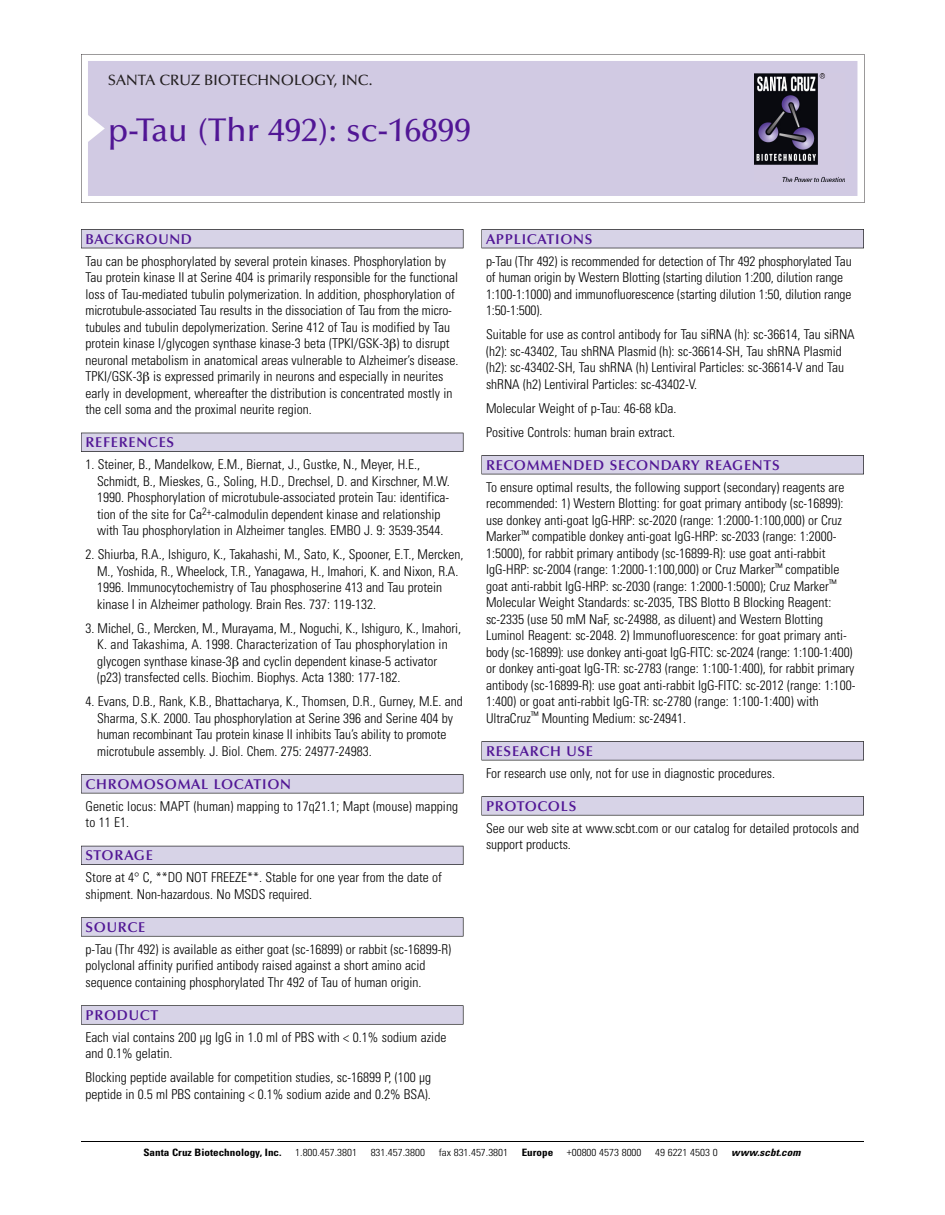
<style>
.page{position:relative;width:945px;height:1215px;background:#fff}
.page>*{position:absolute;margin:0;border:0;box-sizing:border-box;transform-origin:0 0}
.t1{font:500 33px "Optima";color:#511695}
.t2{font:500 15px "Optima";color:#231f20}
.t3{font:600 14.25px "Optima";letter-spacing:.05em;color:#511695}
.t4{font:300 condensed 13.5px/16.5px "Univers";color:#000}
.t5{font:300 condensed 10.2px "Univers";color:#000;scale:1.1 1}
.t6{font:700 condensed 10.2px "Univers";color:#000;scale:1.1 1}
.t7{font:italic 700 condensed 10.2px "Univers";letter-spacing:.005em;color:#000;scale:1.1 1}
</style>
<div class="page">
<svg style="left:81px;top:54px;width:783px;height:149px"></svg>
<div style="left:88px;top:61px;width:769px;height:135px;background:#d1cae3"></div>
<img style="left:755px;top:74px;width:90px;height:108px">
<div style="left:81px;top:229px;width:382px;height:19px;background:#525156"></div>
<div style="left:81px;top:230px;width:382px;height:18px;background:#d7d3e7"></div>
<div style="left:81px;top:433px;width:382px;height:19px;background:#515055"></div>
<div style="left:81px;top:433px;width:382px;height:18px;background:#d7d3e7"></div>
<div style="left:81px;top:774px;width:382px;height:19px;background:#545357"></div>
<div style="left:81px;top:775px;width:382px;height:18px;background:#d7d3e7"></div>
<div style="left:81px;top:846px;width:382px;height:19px;background:#54535a"></div>
<div style="left:81px;top:846px;width:382px;height:18px;background:#d7d3e7"></div>
<svg style="left:81px;top:917px;width:382px;height:20px"></svg>
<div style="left:81px;top:918px;width:382px;height:18px;background:#d7d3e7"></div>
<div style="left:81px;top:1005px;width:382px;height:20px;background:#666667"></div>
<div style="left:81px;top:1006px;width:382px;height:18px;background:#d7d3e7"></div>
<div style="left:482px;top:229px;width:382px;height:19px;background:#525156"></div>
<div style="left:482px;top:230px;width:381px;height:18px;background:#d7d3e7"></div>
<div style="left:482px;top:455px;width:382px;height:19px;background:#525155"></div>
<div style="left:482px;top:456px;width:381px;height:18px;background:#d7d3e7"></div>
<div style="left:482px;top:741px;width:382px;height:19px;background:#545357"></div>
<div style="left:482px;top:742px;width:381px;height:18px;background:#d7d3e7"></div>
<div style="left:482px;top:796px;width:382px;height:19px;background:#575759"></div>
<div style="left:482px;top:797px;width:381px;height:18px;background:#d7d3e7"></div>
<hr style="left:81px;top:1141px;width:783px;height:1px;background:#000">
<p class="t2" style="left:108px;top:74px;width:266px">SANTA CRUZ BIOTECHNOLOGY, INC.</p>
<h1 class="t1" style="left:108px;top:117px;width:364px">p-Tau (Thr 492): sc-16899</h1>
<p class="t3" style="left:86px;top:233px;width:108px">BACKGROUND</p>
<p class="t4" style="left:86px;top:254px;width:374px">Tau can be phosphorylated by several protein kinases. Phosphorylation by Tau protein kinase II at Serine 404 is primarily responsible for the functional loss of Tau-mediated tubulin polymerization. In addition, phosphorylation of microtubule-associated Tau results in the dissociation of Tau from the micro&shy;tubules and tubulin depolymerization. Serine 412 of Tau is modified by Tau protein kinase I/glycogen synthase kinase-3 beta (TPKI/GSK-3 ) to disrupt neuronal metabolism in anatomical areas vulnerable to Alzheimer’s disease.<br>TPKI/GSK-3 is expressed primarily in neurons and especially in neurites early in development, whereafter the distribution is concentrated mostly in the cell soma and the proximal neurite region.</p>
<p class="t3" style="left:86px;top:437px;width:90px">REFERENCES</p>
<p class="t4" style="left:97px;top:457px;width:354px;text-indent:-12px">1. Steiner, B., Mandelkow, E.M., Biernat, J., Gustke, N., Meyer, H.E., Schmidt, B., Mieskes, G., Soling, H.D., Drechsel, D. and Kirschner, M.W.<br>1990. Phosphorylation of microtubule-associated protein Tau: identifica&shy;tion of the site for Ca<sup>2+</sup>-calmodulin dependent kinase and relationship with Tau phosphorylation in Alzheimer tangles. EMBO J. 9: 3539-3544.</p>
<p class="t4" style="left:97px;top:547px;width:368px;text-indent:-12px">2. Shiurba, R.A., Ishiguro, K., Takahashi, M., Sato, K., Spooner, E.T., Mercken, M., Yoshida, R., Wheelock, T.R., Yanagawa, H., Imahori, K. and Nixon, R.A.<br>1996. Immunocytochemistry of Tau phosphoserine 413 and Tau protein kinase I in Alzheimer pathology. Brain Res. 737: 119-132.</p>
<p class="t4" style="left:97px;top:621px;width:366px;text-indent:-12px">3. Michel, G., Mercken, M., Murayama, M., Noguchi, K., Ishiguro, K., Imahori, K. and Takashima, A. 1998. Characterization of Tau phosphorylation in glycogen synthase kinase-3 and cyclin dependent kinase-5 activator (p23) transfected cells. Biochim. Biophys. Acta 1380: 177-182.</p>
<p class="t4" style="left:97px;top:694px;width:367px;text-indent:-12px">4. Evans, D.B., Rank, K.B., Bhattacharya, K., Thomsen, D.R., Gurney, M.E. and Sharma, S.K. 2000. Tau phosphorylation at Serine 396 and Serine 404 by human recombinant Tau protein kinase II inhibits Tau’s ability to promote microtubule assembly. J. Biol. Chem. 275: 24977-24983.</p>
<p class="t3" style="left:86px;top:778px;width:207px">CHROMOSOMAL LOCATION</p>
<p class="t4" style="left:86px;top:799px;width:374px">Genetic locus: MAPT (human) mapping to 17q21.1; Mapt (mouse) mapping to 11 E1.</p>
<p class="t3" style="left:86px;top:850px;width:69px">STORAGE</p>
<p class="t4" style="left:86px;top:870px;width:358px">Store at 4° C, **DO NOT FREEZE**. Stable for one year from the date of shipment. Non-hazardous. No MSDS required.</p>
<p class="t3" style="left:86px;top:921px;width:61px">SOURCE</p>
<p class="t4" style="left:86px;top:942px;width:367px">p-Tau (Thr 492) is available as either goat (sc-16899) or rabbit (sc-16899-R) polyclonal affinity purified antibody raised against a short amino acid sequence containing phosphorylated Thr 492 of Tau of human origin.</p>
<p class="t3" style="left:86px;top:1009px;width:74px">PRODUCT</p>
<p class="t4" style="left:86px;top:1030px;width:362px">Each vial contains 200 µg IgG in 1.0 ml of PBS with &lt; 0.1% sodium azide and 0.1% gelatin.</p>
<p class="t4" style="left:86px;top:1070px;width:347px">Blocking peptide available for competition studies, sc-16899 P, (100 µg peptide in 0.5 ml PBS containing &lt; 0.1% sodium azide and 0.2% BSA).</p>
<p class="t3" style="left:486px;top:233px;width:108px">APPLICATIONS</p>
<p class="t4" style="left:486px;top:254px;width:367px">p-Tau (Thr 492) is recommended for detection of Thr 492 phosphorylated Tau of human origin by Western Blotting (starting dilution 1:200, dilution range 1:100-1:1000) and immunofluorescence (starting dilution 1:50, dilution range 1:50-1:500).</p>
<p class="t4" style="left:486px;top:327px;width:370px">Suitable for use as control antibody for Tau siRNA (h): sc-36614, Tau siRNA (h2): sc-43402, Tau shRNA Plasmid (h): sc-36614-SH, Tau shRNA Plasmid (h2): sc-43402-SH, Tau shRNA (h) Lentiviral Particles: sc-36614-V and Tau shRNA (h2) Lentiviral Particles: sc-43402-V.</p>
<p class="t4" style="left:486px;top:397px;width:192px;line-height:24px">Molecular Weight of p-Tau: 46-68 kDa.<br>Positive Controls: human brain extract.</p>
<p class="t3" style="left:486px;top:459px;width:295px">RECOMMENDED SECONDARY REAGENTS</p>
<p class="t4" style="left:486px;top:480px;width:371px">To ensure optimal results, the following support (secondary) reagents are recommended: 1) Western Blotting: for goat primary antibody (sc-16899): use donkey anti-goat IgG-HRP: sc-2020 (range: 1:2000-1:100,000) or Cruz Marker<sup>™</sup> compatible donkey anti-goat IgG-HRP: sc-2033 (range: 1:2000- 1:5000), for rabbit primary antibody (sc-16899-R): use goat anti-rabbit IgG-HRP: sc-2004 (range: 1:2000-1:100,000) or Cruz Marker<sup>™</sup> compatible goat anti-rabbit IgG-HRP: sc-2030 (range: 1:2000-1:5000); Cruz Marker<sup>™ </sup>Molecular Weight Standards: sc-2035, TBS Blotto B Blocking Reagent: sc-2335 (use 50 mM NaF, sc-24988, as diluent) and Western Blotting Luminol Reagent: sc-2048. 2) Immunofluorescence: for goat primary anti&shy;body (sc-16899): use donkey anti-goat IgG-FITC: sc-2024 (range: 1:100-1:400) or donkey anti-goat IgG-TR: sc-2783 (range: 1:100-1:400), for rabbit primary antibody (sc-16899-R): use goat anti-rabbit IgG-FITC: sc-2012 (range: 1:100- 1:400) or goat anti-rabbit IgG-TR: sc-2780 (range: 1:100-1:400) with UltraCruz<sup>™</sup> Mounting Medium: sc-24941.</p>
<p class="t3" style="left:486px;top:745px;width:109px">RESEARCH USE</p>
<p class="t4" style="left:486px;top:766px;width:290px">For research use only, not for use in diagnostic procedures.</p>
<p class="t3" style="left:486px;top:800px;width:92px">PROTOCOLS</p>
<p class="t4" style="left:486px;top:821px;width:375px">See our web site at www.scbt.com or our catalog for detailed protocols and support products.</p>
<p class="t6" style="left:143px;top:1148px;width:127px">Santa Cruz Biotechnology, Inc.</p>
<p class="t5" style="left:295px;top:1148px;width:58px">1.800.457.3801</p>
<p class="t5" style="left:371px;top:1148px;width:51px">831.457.3800</p>
<p class="t5" style="left:439px;top:1148px;width:65px">fax 831.457.3801</p>
<p class="t6" style="left:522px;top:1148px;width:30px">Europe</p>
<p class="t5" style="left:567px;top:1148px;width:69px">+00800 4573 8000</p>
<p class="t5" style="left:655px;top:1148px;width:58px">49 6221 4503 0</p>
<p class="t7" style="left:731px;top:1148px;width:64px">www.scbt.com</p>
</div>
